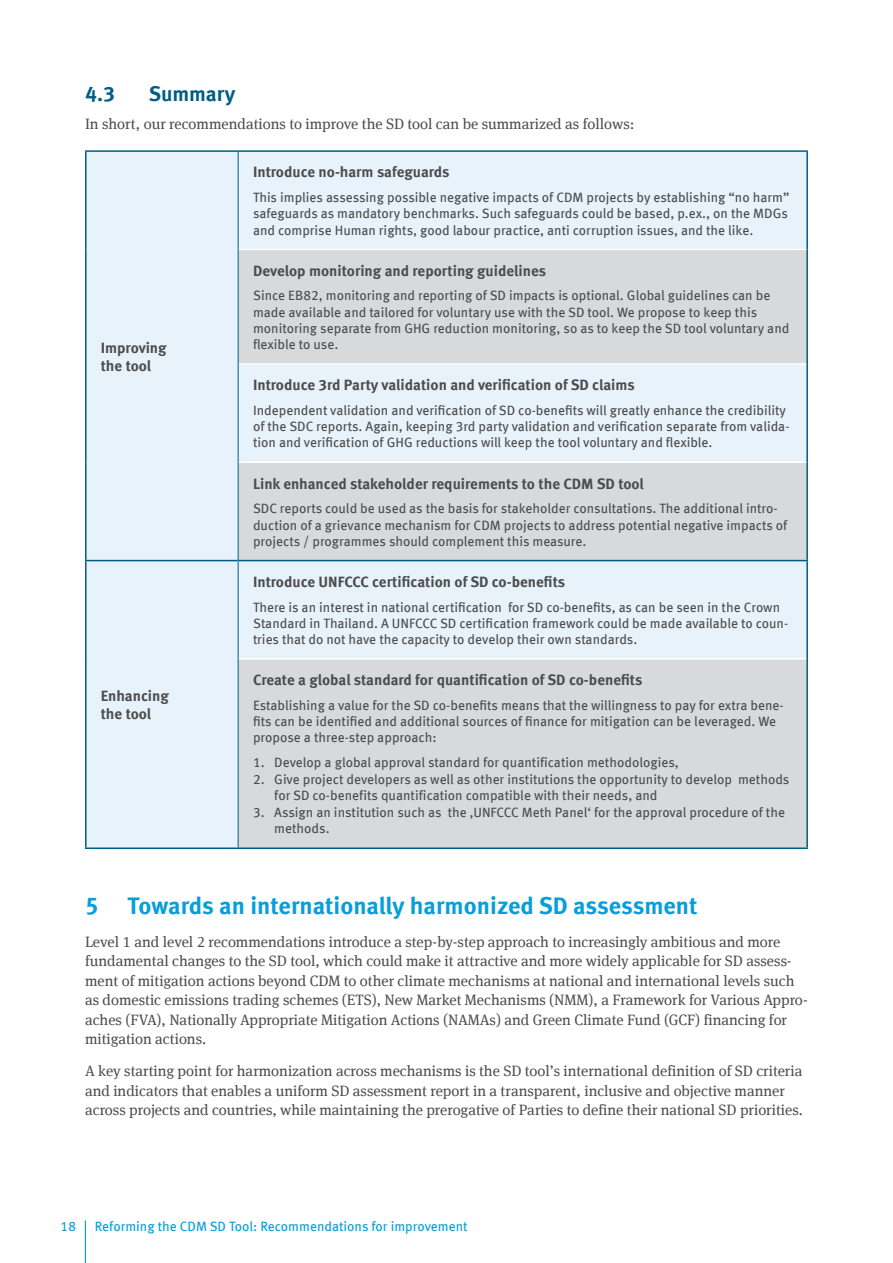
<style>
.page{position:relative;width:893px;height:1263px;background:#fff}
.page>*{position:absolute;margin:0;border:0;box-sizing:border-box;transform-origin:0 0}
.t1{font:700 24px "Meta Offc";color:#069edb}
.t2{font:700 21px "Meta Offc";color:#005d84}
.t3{font:15px/19.5px "Meta Serif Offc";color:#4b4c4d}
.t4{font:700 15px/18px "Meta Offc";color:#4b4c4d}
.t5{font:13.5px/16.2px "Meta Offc";color:#4b4c4d}
.t6{font:13.5px "Meta Offc";color:#069edb}
</style>
<div class="page">
<hr style="left:85px;top:1220px;width:1px;height:43px;background:#069edb">
<div style="left:87px;top:152px;width:719px;height:695px;background:#e8f2fa"></div>
<svg style="left:239px;top:250px;width:567px;height:597px;background:#dde1e5"></svg>
<hr style="left:238px;top:249px;width:568px;height:1px;background:#fff">
<hr style="left:238px;top:363px;width:568px;height:2px;background:#fff">
<hr style="left:238px;top:461px;width:568px;height:2px;background:#fff">
<hr style="left:238px;top:658px;width:568px;height:2px;background:#fff">
<hr style="left:85px;top:561px;width:2px;height:98px;background:#005d84">
<hr style="left:85px;top:659px;width:2px;height:188px;background:#005d84">
<hr style="left:85px;top:847px;width:153px;height:2px;background:#005d84">
<hr style="left:806px;top:561px;width:2px;height:98px;background:#005d84">
<hr style="left:806px;top:659px;width:2px;height:188px;background:#005d84">
<hr style="left:238px;top:847px;width:570px;height:2px;background:#005d84">
<hr style="left:85px;top:150px;width:153px;height:2px;background:#005d84">
<hr style="left:85px;top:152px;width:2px;height:97px;background:#005d84">
<hr style="left:85px;top:249px;width:2px;height:115px;background:#005d84">
<hr style="left:85px;top:364px;width:2px;height:98px;background:#005d84">
<hr style="left:85px;top:462px;width:2px;height:98px;background:#005d84">
<hr style="left:85px;top:560px;width:153px;height:1px;background:#005d84">
<hr style="left:238px;top:150px;width:570px;height:2px;background:#005d84">
<hr style="left:806px;top:152px;width:2px;height:97px;background:#005d84">
<hr style="left:806px;top:249px;width:2px;height:115px;background:#005d84">
<hr style="left:806px;top:364px;width:2px;height:98px;background:#005d84">
<hr style="left:806px;top:462px;width:2px;height:98px;background:#005d84">
<hr style="left:238px;top:560px;width:570px;height:1px;background:#005d84">
<hr style="left:238px;top:152px;width:1px;height:97px;background:#005d84">
<hr style="left:238px;top:249px;width:1px;height:115px;background:#005d84">
<hr style="left:238px;top:364px;width:1px;height:98px;background:#005d84">
<hr style="left:238px;top:462px;width:1px;height:99px;background:#005d84">
<hr style="left:238px;top:561px;width:1px;height:98px;background:#005d84">
<hr style="left:238px;top:659px;width:1px;height:188px;background:#005d84">
<h2 class="t2" style="left:85px;top:81px;width:31px">4.3</h2>
<h2 class="t2" style="left:149px;top:81px;width:88px">Summary</h2>
<p class="t3" style="left:85px;top:114px;width:551px">In short, our recommendations to improve the SD tool can be summarized as follows:</p>
<p class="t4" style="left:101px;top:339px;width:68px">Improving the tool</p>
<p class="t4" style="left:101px;top:687px;width:70px">Enhancing the tool</p>
<p class="t4" style="left:253px;top:164px;width:198px">Introduce no-harm safeguards</p>
<p class="t5" style="left:253px;top:190px;width:538px;text-align:justify">This implies assessing possible negative impacts of CDM projects by establishing “no harm” safeguards as mandatory benchmarks. Such safeguards could be based, p.ex., on the MDGs and comprise Human rights, good labour practice, anti corruption issues, and the like.</p>
<p class="t4" style="left:253px;top:262px;width:295px">Develop monitoring and reporting guidelines</p>
<p class="t5" style="left:253px;top:288px;width:538px">Since EB82, monitoring and reporting of SD impacts is optional. Global guidelines can be made available and tailored for voluntary use with the SD tool. We propose to keep this monitoring separate from GHG reduction monitoring, so as to keep the SD tool voluntary and flexible to use.</p>
<p class="t4" style="left:253px;top:376px;width:383px">Introduce 3rd Party validation and verification of SD claims</p>
<p class="t5" style="left:253px;top:402px;width:538px">Independent validation and verification of SD co-benefits will greatly enhance the credibility of the SDC reports. Again, keeping 3rd party validation and verification separate from valida&shy;tion and verification of GHG reductions will keep the tool voluntary and flexible.</p>
<p class="t4" style="left:253px;top:475px;width:392px">Link enhanced stakeholder requirements to the CDM SD tool</p>
<p class="t5" style="left:253px;top:501px;width:536px">SDC reports could be used as the basis for stakeholder consultations. The additional intro&shy;duction of a grievance mechanism for CDM projects to address potential negative impacts of projects / programmes should complement this measure.</p>
<p class="t4" style="left:253px;top:573px;width:314px">Introduce UNFCCC certification of SD co-benefits</p>
<p class="t5" style="left:253px;top:599px;width:537px">There is an interest in national certification for SD co-benefits, as can be seen in the Crown<br>Standard in Thailand. A UNFCCC SD certification framework could be made available to coun&shy;tries that do not have the capacity to develop their own standards.</p>
<p class="t4" style="left:253px;top:671px;width:391px">Create a global standard for quantification of SD co-benefits</p>
<p class="t5" style="left:253px;top:697px;width:532px">Establishing a value for the SD co-benefits means that the willingness to pay for extra bene&shy;fits can be identified and additional sources of finance for mitigation can be leveraged. We propose a three-step approach:</p>
<p class="t5" style="left:253px;top:755px;width:427px">1. Develop a global approval standard for quantification methodologies,</p>
<p class="t5" style="left:274px;top:771px;width:517px;text-indent:-21px">2. Give project developers as well as other institutions the opportunity to develop methods for SD co-benefits quantification compatible with their needs, and</p>
<p class="t5" style="left:274px;top:804px;width:512px;text-indent:-21px">3. Assign an institution such as the ‚UNFCCC Meth Panel‘ for the approval procedure of the methods.</p>
<h1 class="t1" style="left:85px;top:892px;width:614px">5 Towards an internationally harmonized SD assessment</h1>
<p class="t3" style="left:85px;top:932px;width:724px">Level 1 and level 2 recommendations introduce a step-by-step approach to increasingly ambitious and more fundamental changes to the SD tool, which could make it attractive and more widely applicable for SD assess&shy;ment of mitigation actions beyond CDM to other climate mechanisms at national and international levels such as domestic emissions trading schemes (ETS), New Market Mechanisms (NMM), a Framework for Various Appro&shy;aches (FVA), Nationally Appropriate Mitigation Actions (NAMAs) and Green Climate Fund (GCF) financing for mitigation actions.</p>
<p class="t3" style="left:85px;top:1062px;width:719px">A key starting point for harmonization across mechanisms is the SD tool’s international definition of SD criteria and indicators that enables a uniform SD assessment report in a transparent, inclusive and objective manner across projects and countries, while maintaining the prerogative of Parties to define their national SD priorities.</p>
<p class="t6" style="left:61px;top:1218px;width:17px">18</p>
<p class="t6" style="left:95px;top:1218px;width:374px">Reforming the CDM SD Tool: Recommendations for improvement</p>
</div>
